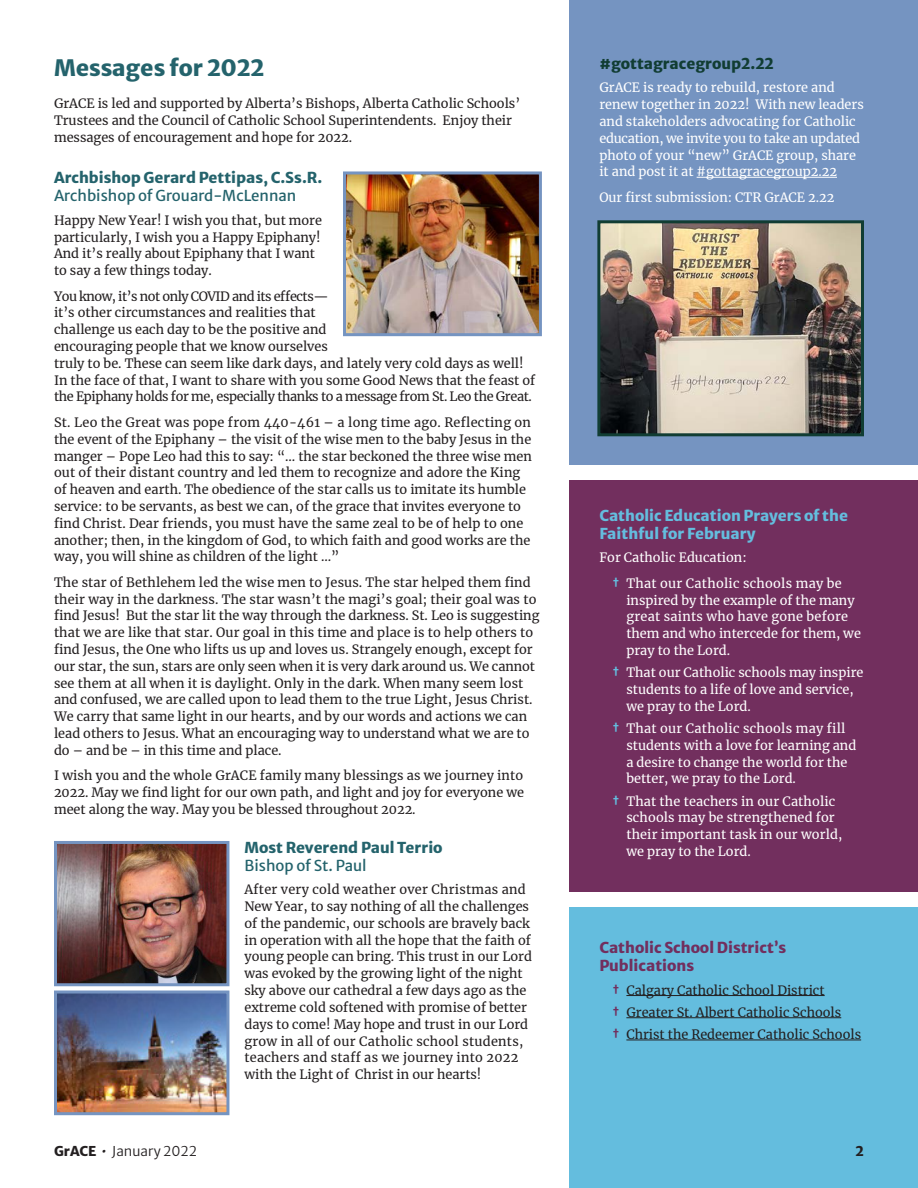
<style>
.page{position:relative;width:918px;height:1188px;background:#fff}
.page>*{position:absolute;margin:0;border:0;box-sizing:border-box;transform-origin:0 0}
.Headings{font:800 22.5px "Merriweather Sans";color:#24636c}
.Titles{font:800 15px/18px "Merriweather Sans";color:#24636c}
.Titles-2{font:800 15px/18px "Merriweather Sans";color:#64bdde}
.Titles-3{font:800 15px/18px "Merriweather Sans";color:#722f5e}
.Titles-4{font:800 15px "Merriweather Sans";color:#113d33}
.Titles-5{font:13.5px "Merriweather Sans";color:#231f20}
.Titles-6{font:800 13.5px "Merriweather Sans";color:#231f20}
.Single_Column_Paragr{font:12.75px/16.8px "Merriweather";color:#231f20}
.Single_Column_Paragr-2{font:12.75px/16.8px "Merriweather";color:#fff}
.s1{font-weight:400}
.s2{font-family:"Merriweather Sans";font-weight:700;color:#64bdde}
.s3{font-family:"Merriweather Sans";font-weight:700;color:#722f5e}
.s4{font-weight:800}
.s5{font-weight:700;font-style:italic}
</style>
<div class="page">
<div style="left:569px;top:0;width:349px;height:464px;background:#7594c1"></div>
<div style="left:569px;top:481px;width:349px;height:411px;background:#722f5e"></div>
<div style="left:569px;top:908px;width:349px;height:280px;background:#64bdde"></div>
<hr style="left:697px;top:177px;width:140px;height:1px;background:#fff">
<img style="left:347px;top:175px;width:191px;height:157px">
<div style="left:343px;top:171px;width:199px;height:165px;border:3px solid #7594c1"></div>
<img style="left:58px;top:845px;width:167px;height:137px">
<div style="left:54px;top:841px;width:175px;height:145px;border:3px solid #7594c1"></div>
<img style="left:58px;top:995px;width:167px;height:116px">
<div style="left:54px;top:991px;width:175px;height:124px;border:3px solid #7594c1"></div>
<img style="left:601px;top:224px;width:259px;height:208px">
<div style="left:597px;top:220px;width:267px;height:216px;border:3px solid #113d33"></div>
<hr style="left:626px;top:995px;width:199px;height:1px;background:#231f20">
<hr style="left:626px;top:1017px;width:215px;height:1px;background:#231f20">
<hr style="left:626px;top:1040px;width:235px;height:1px;background:#231f20">
<p class="Headings" style="left:54px;top:48px;width:212px">Messages for 2022</p>
<p class="Single_Column_Paragr" style="left:54px;top:95px;width:468px">GrACE is led and supported by Alberta’s Bishops, Alberta Catholic Schools’<br>Trustees and the Council of Catholic School Superintendents. Enjoy their messages of encouragement and hope for 2022.</p>
<p class="Titles" style="left:54px;top:167px;width:270px">Archbishop Gerard Pettipas, C.Ss.R.<br><span class="s1">Archbishop of Grouard-McLennan</span></p>
<p class="Single_Column_Paragr" style="left:54px;top:211px;width:270px">Happy New Year! I wish you that, but more particularly, I wish you a Happy Epiphany!<br>And it’s really about Epiphany that I want to say a few things today.</p>
<p class="Single_Column_Paragr" style="left:54px;top:287px;width:483px">You know, it’s not only COVID and its effects—<br>it’s other circumstances and realities that<br>challenge us each day to be the positive and<br>encouraging people that we know ourselves<br>truly to be. These can seem like dark days, and lately very cold days as well!<br>In the face of that, I want to share with you some Good News that the feast of the Epiphany holds for me, especially thanks to a message from St. Leo the Great.</p>
<p class="Single_Column_Paragr" style="left:54px;top:414px;width:479px">St. Leo the Great was pope from 440-461 – a long time ago. Reflecting on the event of the Epiphany – the visit of the wise men to the baby Jesus in the manger – Pope Leo had this to say: “… the star beckoned the three wise men out of their distant country and led them to recognize and adore the King of heaven and earth. The obedience of the star calls us to imitate its humble service: to be servants, as best we can, of the grace that invites everyone to find Christ. Dear friends, you must have the same zeal to be of help to one another; then, in the kingdom of God, to which faith and good works are the way, you will shine as children of the light …”</p>
<p class="Single_Column_Paragr" style="left:54px;top:573px;width:487px">The star of Bethlehem led the wise men to Jesus. The star helped them find their way in the darkness. The star wasn’t the magi’s goal; their goal was to find Jesus! But the star lit the way through the darkness. St. Leo is suggesting that we are like that star. Our goal in this time and place is to help others to find Jesus, the One who lifts us up and loves us. Strangely enough, except for our star, the sun, stars are only seen when it is very dark around us. We cannot see them at all when it is daylight. Only in the dark. When many seem lost and confused, we are called upon to lead them to the true Light, Jesus Christ.<br>We carry that same light in our hearts, and by our words and actions we can lead others to Jesus. What an encouraging way to understand what we are to do – and be – in this time and place.</p>
<p class="Single_Column_Paragr" style="left:54px;top:767px;width:472px;text-align:justify">I wish you and the whole GrACE family many blessings as we journey into 2022. May we find light for our own path, and light and joy for everyone we meet along the way. May you be blessed throughout 2022.</p>
<p class="Titles" style="left:244px;top:837px;width:200px">Most Reverend Paul Terrio<br><span class="s1">Bishop of St. Paul</span></p>
<p class="Single_Column_Paragr" style="left:244px;top:881px;width:289px">After very cold weather over Christmas and New Year, to say nothing of all the challenges of the pandemic, our schools are bravely back in operation with all the hope that the faith of young people can bring. This trust in our Lord was evoked by the growing light of the night sky above our cathedral a few days ago as the extreme cold softened with promise of better days to come! May hope and trust in our Lord grow in all of our Catholic school students, teachers and staff as we journey into 2022 with the Light of Christ in our hearts!</p>
<p class="Titles-4" style="left:599px;top:50px;width:176px">#gottagracegroup2.22</p>
<p class="Single_Column_Paragr-2" style="left:599px;top:79px;width:266px">GrACE is ready to rebuild, restore and renew together in 2022! With new leaders and stakeholders advocating for Catholic education, we invite you to take an updated photo of your “new” GrACE group, share it and post it at #gottagracegroup2.22</p>
<p class="Single_Column_Paragr-2" style="left:599px;top:188px;width:237px">Our first submission: CTR GrACE 2.22</p>
<p class="Titles-2" style="left:599px;top:505px;width:250px">Catholic Education Prayers of the<br>Faithful for February</p>
<p class="Single_Column_Paragr-2" style="left:599px;top:549px;width:149px">For Catholic Education:</p>
<p class="Single_Column_Paragr-2" style="left:626px;top:574px;width:236px;text-indent:-14px"><span class="s2">†</span> That our Catholic schools may be inspired by the example of the many great saints who have gone before them and who intercede for them, we pray to the Lord.</p>
<p class="Single_Column_Paragr-2" style="left:626px;top:664px;width:239px;text-indent:-14px"><span class="s2">†</span> That our Catholic schools may inspire students to a life of love and service, we pray to the Lord.</p>
<p class="Single_Column_Paragr-2" style="left:626px;top:720px;width:231px;text-indent:-14px"><span class="s2">†</span> That our Catholic schools may fill students with a love for learning and a desire to change the world for the better, we pray to the Lord.</p>
<p class="Single_Column_Paragr-2" style="left:626px;top:792px;width:217px;text-indent:-14px"><span class="s2">†</span> That the teachers in our Catholic schools may be strengthened for their important task in our world, we pray to the Lord.</p>
<p class="Titles-3" style="left:599px;top:937px;width:188px">Catholic School District’s<br>Publications</p>
<p class="Single_Column_Paragr" style="left:613px;top:981px;width:213px"><span class="s3">†</span> Calgary Catholic School District</p>
<p class="Single_Column_Paragr" style="left:613px;top:1003px;width:230px"><span class="s3">†</span> Greater St. Albert Catholic Schools</p>
<p class="Single_Column_Paragr" style="left:613px;top:1026px;width:250px"><span class="s3">†</span> Christ the Redeemer Catholic Schools</p>
<p class="Titles-5" style="left:54px;top:1140px;width:145px"><span class="s4">GrACE</span> <span class="s5">•</span> January 2022</p>
<p class="Titles-6" style="left:856px;top:1140px;width:10px">2</p>
</div>
